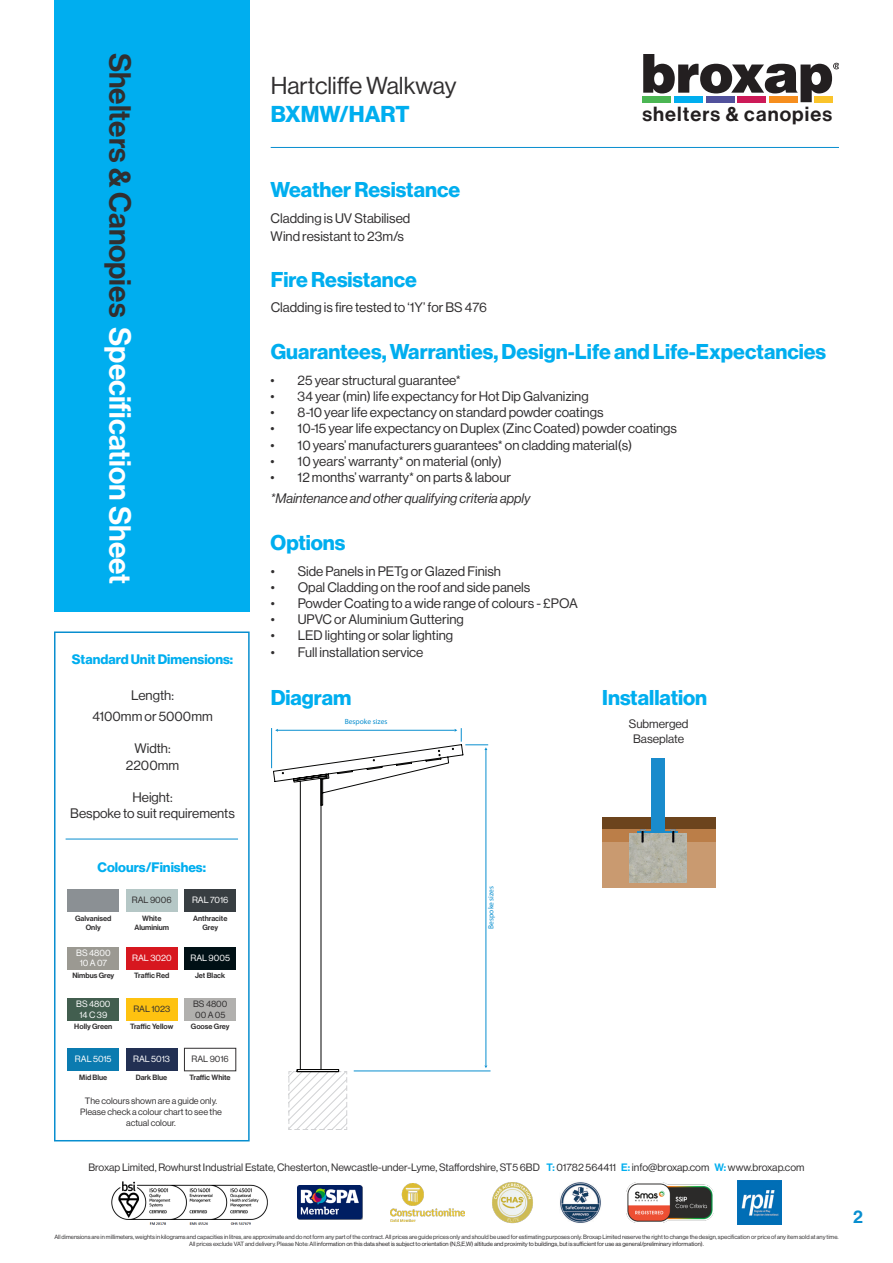
<style>
.page{position:relative;width:893px;height:1263px;background:#fff}
.page>*{position:absolute;margin:0;border:0;box-sizing:border-box;transform-origin:0 0}
.t1{font:30px "N Haas Grotesk DS Pro 65 Md";color:#fff}
.t2{font:24px "N Haas Grotesk DS Pro 55 Rg";color:#312f30}
.t3{font:22.5px "N Haas Grotesk DS Pro 75 Bd";color:#00aeef}
.t4{font:21px "N Haas Grotesk DS Pro 75 Bd";color:#00aeef}
.t5{font:20.1px "N Haas Grotesk DS Pro 65 Md";letter-spacing:.055em;color:#231f20}
.t6{font:18px "N Haas Grotesk DS Pro 65 Md";color:#088ecf}
.Body_Copy{font:13.5px "N Haas Grotesk DS Pro 55 Rg";color:#312f30}
.t7{font:13.5px "N Haas Grotesk DS Pro 56 It";color:#312f30}
.Bullet_Points{font:13.5px "N Haas Grotesk DS Pro 55 Rg";color:#312f30}
.t8{font:13.5px "N Haas Grotesk DS Pro 75 Bd";color:#00aeef}
.t9{font:12px "N Haas Grotesk DS Pro 55 Rg";color:#312f30}
.t10{font:10.5px "N Haas Grotesk DS Pro 55 Rg";color:#312f30}
.t11{font:9px "N Haas Grotesk DS Pro 55 Rg";color:#312f30}
.t12{font:9px "N Haas Grotesk DS Pro 55 Rg";color:#fff}
.t13{font:7.5px/9px "N Haas Grotesk DS Pro 65 Md";color:#312f30;text-align:center}
.t14{font:7.5px "N Haas Grotesk DS Pro 55 Rg";color:#088ecf}
.t15{font:6px/7.2px "N Haas Grotesk DS Pro 55 Rg";color:#312f30;text-align:center}
.s1{color:#312f30}
.s2{font-family:"N Haas Grotesk DS Pro 65 Md";color:#00aeef}
.s3{color:#231f20}
</style>
<div class="page">
<img style="left:297px;top:1185px;width:66px;height:34px">
<img style="left:391px;top:1184px;width:73px;height:37px">
<img style="left:112px;top:1181px;width:156px;height:44px">
<img style="left:560px;top:1182px;width:41px;height:41px">
<img style="left:492px;top:1182px;width:41px;height:41px">
<img style="left:626px;top:1182px;width:87px;height:40px">
<img style="left:738px;top:1181px;width:43px;height:43px">
<div style="left:54px;top:0;width:196px;height:612px;background:#00aeef"></div>
<svg style="left:643px;top:54px;width:196px;height:48px"></svg>
<div style="left:642px;top:96px;width:29px;height:6px;background:#4bb653"></div>
<div style="left:674px;top:96px;width:29px;height:6px;background:#00aeef"></div>
<div style="left:706px;top:96px;width:29px;height:6px;background:#51519c"></div>
<div style="left:737px;top:96px;width:29px;height:6px;background:#cd1a58"></div>
<div style="left:769px;top:96px;width:29px;height:6px;background:#f68e1e"></div>
<div style="left:814px;top:96px;width:18px;height:6px;background:#fac42b"></div>
<hr style="left:271px;top:147px;width:568px;height:1px;background:#088ecf">
<div style="left:602px;top:841px;width:113px;height:46px;background:#c99a70"></div>
<div style="left:602px;top:829px;width:113px;height:12px;background:#bb7e48"></div>
<svg style="left:629px;top:833px;width:58px;height:49px;background:#b3b3a7"></svg>
<div style="left:602px;top:817px;width:113px;height:12px;background:#6c441d"></div>
<div style="left:651px;top:759px;width:14px;height:74px;background:#198bcc"></div>
<hr style="left:638px;top:831px;width:40px;height:2px;background:#198bcc">
<svg style="left:671px;top:830px;width:5px;height:13px"></svg>
<svg style="left:640px;top:830px;width:5px;height:13px"></svg>
<hr style="left:354px;top:1070px;width:136px;height:1px;background:#088ecf">
<hr style="left:271px;top:728px;width:1px;height:40px;background:#088ecf">
<hr style="left:278px;top:730px;width:177px;height:1px;background:#088ecf">
<hr style="left:485px;top:750px;width:1px;height:315px;background:#088ecf">
<svg style="left:455px;top:728px;width:33px;height:22px"></svg>
<svg style="left:288px;top:1072px;width:59px;height:58px"></svg>
<svg style="left:273px;top:744px;width:190px;height:328px"></svg>
<div style="left:54px;top:631px;width:196px;height:510px;border:2px solid #088ecf"></div>
<hr style="left:66px;top:839px;width:172px;height:1px;background:#088ecf">
<div style="left:68px;top:889px;width:51px;height:23px;background:#8b9094"></div>
<div style="left:126px;top:889px;width:51px;height:23px;background:#b5c7c6"></div>
<div style="left:184px;top:889px;width:52px;height:23px;background:#383e42"></div>
<div style="left:68px;top:947px;width:51px;height:22px;background:#9b9992"></div>
<div style="left:126px;top:947px;width:52px;height:22px;background:#d7171f"></div>
<div style="left:185px;top:947px;width:51px;height:22px;background:#001015"></div>
<div style="left:68px;top:998px;width:51px;height:22px;background:#425e4f"></div>
<div style="left:126px;top:998px;width:52px;height:22px;background:#fec210"></div>
<div style="left:185px;top:998px;width:51px;height:22px;background:#b1b0ae"></div>
<div style="left:68px;top:1048px;width:51px;height:23px;background:#0b7bb0"></div>
<div style="left:126px;top:1048px;width:51px;height:23px;background:#223053"></div>
<div style="left:184px;top:1048px;width:52px;height:23px;background:#fff;border:1px solid #312f30"></div>
<h1 class="t1" style="left:137px;top:53px;width:533px;rotate:90deg"><span class="s1">Shelters &amp; Canopies</span> Specification Sheet</h1>
<p class="t8" style="left:72px;top:651px;width:163px">Standard Unit Dimensions:</p>
<p class="Body_Copy" style="left:131px;top:688px;width:44px">Length:</p>
<p class="Body_Copy" style="left:92px;top:709px;width:122px">4100mm or 5000mm</p>
<p class="Body_Copy" style="left:134px;top:741px;width:38px">Width:</p>
<p class="Body_Copy" style="left:126px;top:757px;width:55px">2200mm</p>
<p class="Body_Copy" style="left:132px;top:790px;width:42px">Height:</p>
<p class="Body_Copy" style="left:70px;top:806px;width:166px">Bespoke to suit requirements</p>
<p class="t2" style="left:271px;top:72px;width:187px">Hartcliffe Walkway</p>
<p class="t3" style="left:271px;top:101px;width:140px">BXMW/HART</p>
<p class="t4" style="left:271px;top:177px;width:191px">Weather Resistance</p>
<p class="Bullet_Points" style="left:271px;top:210px;width:141px">Cladding is UV Stabilised</p>
<p class="Bullet_Points" style="left:271px;top:228px;width:135px">Wind resistant to 23m/s</p>
<p class="t4" style="left:271px;top:268px;width:148px">Fire Resistance</p>
<p class="Body_Copy" style="left:271px;top:300px;width:218px">Cladding is fire tested to ‘1Y’ for BS 476</p>
<h3 class="t5" style="left:642px;top:102px;width:191px">shelters &amp; canopies</h3>
<p class="t4" style="left:271px;top:339px;width:557px">Guarantees, Warranties, Design-Life and Life-Expectancies</p>
<p class="Body_Copy" style="left:271px;top:372px;width:192px">• 25 year structural guarantee*</p>
<p class="Body_Copy" style="left:271px;top:389px;width:320px">• 34 year (min) life expectancy for Hot Dip Galvanizing</p>
<p class="Body_Copy" style="left:271px;top:405px;width:334px">• 8-10 year life expectancy on standard powder coatings</p>
<p class="Body_Copy" style="left:271px;top:421px;width:408px">• 10-15 year life expectancy on Duplex (Zinc Coated) powder coatings</p>
<p class="Body_Copy" style="left:271px;top:437px;width:363px">• 10 years’ manufacturers guarantees* on cladding material(s)</p>
<p class="Body_Copy" style="left:271px;top:453px;width:233px">• 10 years’ warranty* on material (only)</p>
<p class="Body_Copy" style="left:271px;top:470px;width:242px">• 12 months’ warranty* on parts &amp; labour</p>
<p class="t7" style="left:271px;top:491px;width:261px">*Maintenance and other qualifying criteria apply</p>
<p class="t4" style="left:271px;top:530px;width:76px">Options</p>
<p class="Body_Copy" style="left:271px;top:563px;width:232px">• Side Panels in PETg or Glazed Finish</p>
<p class="Body_Copy" style="left:271px;top:579px;width:261px">• Opal Cladding on the roof and side panels</p>
<p class="Body_Copy" style="left:271px;top:596px;width:309px">• Powder Coating to a wide range of colours - £POA</p>
<p class="Body_Copy" style="left:271px;top:612px;width:195px">• UPVC or Aluminium Guttering</p>
<p class="Body_Copy" style="left:271px;top:628px;width:184px">• LED lighting or solar lighting</p>
<p class="Body_Copy" style="left:271px;top:644px;width:154px">• Full installation service</p>
<p class="t4" style="left:271px;top:685px;width:82px">Diagram</p>
<p class="t4" style="left:602px;top:686px;width:106px">Installation</p>
<p class="t9" style="left:629px;top:717px;width:61px">Submerged</p>
<p class="t9" style="left:633px;top:732px;width:53px">Baseplate</p>
<p class="t14" style="left:345px;top:717px;width:44px">Bespoke sizes</p>
<p class="t8" style="left:98px;top:859px;width:110px">Colours/Finishes:</p>
<p class="t11" style="left:132px;top:895px;width:41px">RAL 9006</p>
<p class="t12" style="left:192px;top:895px;width:38px">RAL 7016</p>
<p class="t13" style="left:75px;top:914px;width:38px">Galvanised<br>Only</p>
<p class="t13" style="left:142px;top:914px;width:21px">White</p>
<p class="t13" style="left:134px;top:923px;width:36px">Aluminium</p>
<p class="t13" style="left:193px;top:914px;width:36px">Anthracite</p>
<p class="t13" style="left:202px;top:923px;width:17px">Grey</p>
<p class="t12" style="left:76px;top:948px;width:36px">BS 4800</p>
<p class="t12" style="left:80px;top:958px;width:29px">10 A 07</p>
<p class="t12" style="left:132px;top:952px;width:41px">RAL 3020</p>
<p class="t12" style="left:190px;top:952px;width:41px">RAL 9005</p>
<p class="t13" style="left:72px;top:971px;width:44px">Nimbus Grey</p>
<p class="t13" style="left:134px;top:971px;width:37px">Traffic Red</p>
<p class="t13" style="left:195px;top:971px;width:32px">Jet Black</p>
<p class="t12" style="left:76px;top:999px;width:36px">BS 4800</p>
<p class="t12" style="left:79px;top:1009px;width:29px">14 C 39</p>
<p class="t13" style="left:74px;top:1022px;width:40px">Holly Green</p>
<p class="t12" style="left:75px;top:1054px;width:38px">RAL 5015</p>
<p class="t13" style="left:79px;top:1073px;width:30px">Mid Blue</p>
<p class="t11" style="left:193px;top:999px;width:36px">BS 4800</p>
<p class="t11" style="left:195px;top:1009px;width:32px">00 A 05</p>
<p class="t11" style="left:133px;top:1004px;width:38px">RAL 1023</p>
<p class="t13" style="left:130px;top:1022px;width:45px">Traffic Yellow</p>
<p class="t13" style="left:191px;top:1022px;width:40px">Goose Grey</p>
<p class="t12" style="left:133px;top:1054px;width:38px">RAL 5013</p>
<p class="t13" style="left:136px;top:1073px;width:33px">Dark Blue</p>
<p class="t11" style="left:192px;top:1054px;width:39px">RAL 9016</p>
<p class="t13" style="left:189px;top:1073px;width:43px">Traffic White</p>
<p class="t11" style="left:85px;top:1096px;width:134px">The colours shown are a guide only.</p>
<p class="t11" style="left:80px;top:1107px;width:143px">Please check a colour chart to see the</p>
<p class="t11" style="left:126px;top:1117px;width:51px">actual colour.</p>
<p class="t14" style="left:486px;top:928px;width:44px;rotate:-90deg">Bespoke sizes</p>
<p class="t10" style="left:88px;top:1161px;width:717px">Broxap Limited, Rowhurst Industrial Estate, Chesterton, Newcastle-under-Lyme, Staffordshire, ST5 6BD <span class="s2">T:</span> 01782 564411 <span class="s2">E:</span> info@broxap.com <span class="s2">W:</span> www.broxap.com</p>
<p class="t15" style="left:54px;top:1233px;width:786px">All dimensions are in millimeters, weights in kilograms and capacities in litres, are approximate and do not form any part of the contract. All prices are guide prices only and should be used for estimating purposes only. Broxap Limited reserve the right to change the design, specification or price of any item sold at any time.<br>All prices exclude VAT and delivery. Please Note: All <span class="s3">information on this data sheet is subject to orientation (N,S,E,W) altitude and proximity to buildings, but is sufficient for use as general/preliminary information).</span></p>
<p class="t6" style="left:853px;top:1206px;width:11px">2</p>
</div>
